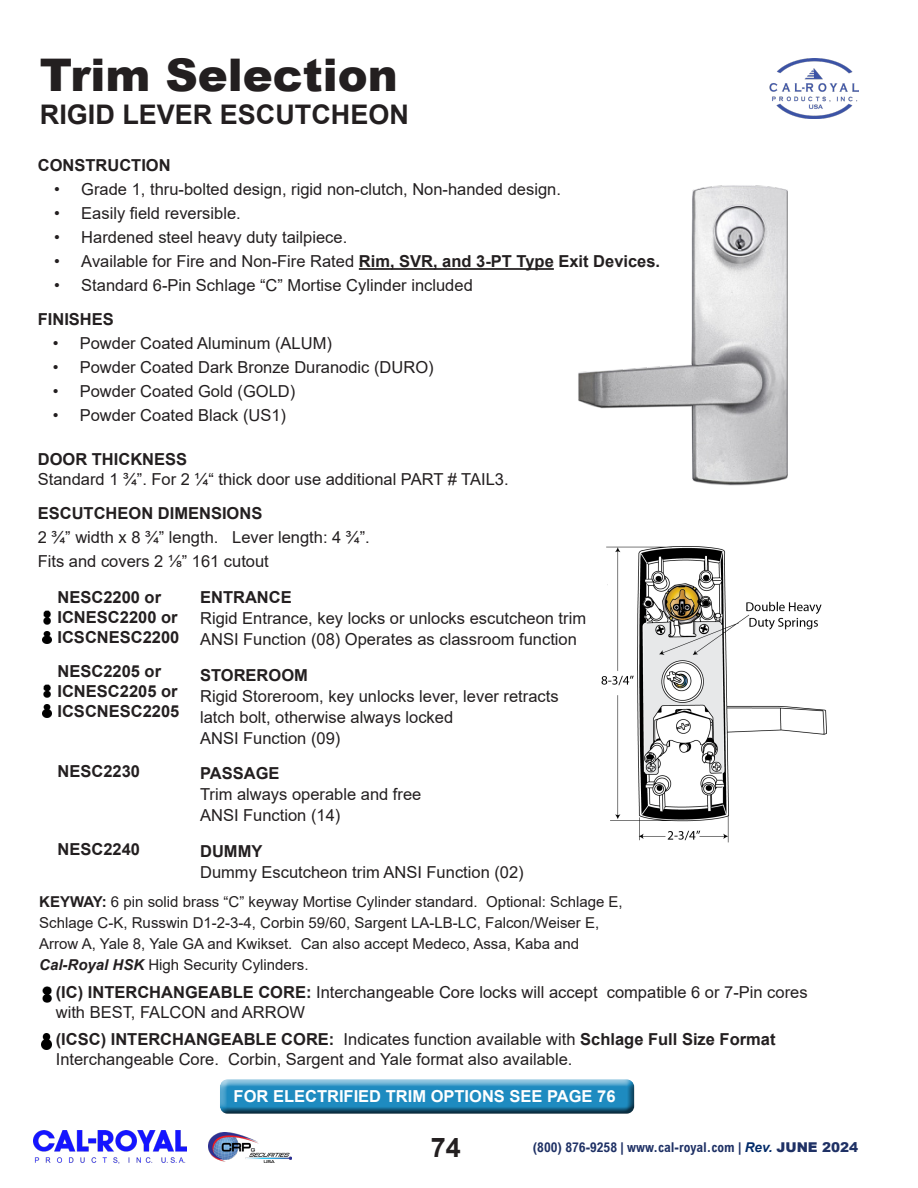
<style>
.page{position:relative;width:918px;height:1188px;background:#fff}
.page>*{position:absolute;margin:0;border:0;box-sizing:border-box;transform-origin:0 0}
.t1{font:900 45px "Arial";color:#231f20}
.t2{font:700 27px "Arial";color:#231f20}
.t3{font:16.5px/19.8px "Arial";color:#231f20}
.t4{font:700 16.5px "Arial";color:#231f20}
.t5{font:700 16.5px "Arial";color:#fff}
.t6{font:15px/21px "Arial";color:#231f20}
.t7{font:700 condensed 13.5px "Arial";color:#1f3165}
.s1{font-weight:700}
.s2{font-weight:700;font-style:italic}
.s3{font-style:italic;font-stretch:normal;color:#002a69}
.s4{font-weight:900;font-stretch:normal}
</style>
<div class="page">
<img style="left:770px;top:59px;width:88px;height:60px">
<img style="left:33px;top:1130px;width:153px;height:34px">
<img style="left:208px;top:1133px;width:84px;height:29px">
<hr style="left:359px;top:268px;width:195px;height:2px;background:#231f20">
<div style="left:217px;top:1078px;width:419px;height:32px;background:#beddec"></div>
<div style="left:217px;top:1080px;width:419px;height:35px;background:#231f20;opacity:.75"></div>
<img style="left:578px;top:185px;width:209px;height:301px">
<img style="left:601px;top:546px;width:225px;height:297px">
<svg style="left:44px;top:611px;width:7px;height:13px"></svg>
<svg style="left:43px;top:631px;width:8px;height:13px"></svg>
<img style="left:44px;top:684px;width:7px;height:14px">
<svg style="left:43px;top:705px;width:8px;height:12px"></svg>
<img style="left:42px;top:986px;width:9px;height:17px">
<img style="left:41px;top:1034px;width:11px;height:16px">
<p class="t1" style="left:40px;top:42px;width:360px">Trim Selection</p>
<p class="t2" style="left:40px;top:95px;width:371px">RIGID LEVER ESCUTCHEON</p>
<p class="t4" style="left:38px;top:154px;width:134px">CONSTRUCTION</p>
<p class="t3" style="left:54px;top:179px;width:508px">• Grade 1, thru-bolted design, rigid non-clutch, Non-handed design.</p>
<p class="t3" style="left:54px;top:203px;width:188px">• Easily field reversible.</p>
<p class="t3" style="left:54px;top:227px;width:294px">• Hardened steel heavy duty tailpiece.</p>
<p class="t3" style="left:54px;top:251px;width:607px">• Available for Fire and Non-Fire Rated <span class="s1">Rim, SVR, and 3-PT Type Exit Devices.</span></p>
<p class="t3" style="left:54px;top:275px;width:420px">• Standard 6-Pin Schlage “C” Mortise Cylinder included</p>
<p class="t4" style="left:38px;top:308px;width:78px">FINISHES</p>
<p class="t3" style="left:53px;top:334px;width:281px">• Powder Coated Aluminum (ALUM)</p>
<p class="t3" style="left:53px;top:358px;width:382px">• Powder Coated Dark Bronze Duranodic (DURO)</p>
<p class="t3" style="left:53px;top:382px;width:244px">• Powder Coated Gold (GOLD)</p>
<p class="t3" style="left:53px;top:406px;width:235px">• Powder Coated Black (US1)</p>
<p class="t4" style="left:38px;top:448px;width:151px">DOOR THICKNESS</p>
<p class="t3" style="left:38px;top:469px;width:472px">Standard 1 ¾”. For 2 ¼“ thick door use additional PART # TAIL3.</p>
<p class="t4" style="left:38px;top:502px;width:226px">ESCUTCHEON DIMENSIONS</p>
<p class="t3" style="left:38px;top:527px;width:334px">2 ¾” width x 8 ¾” length. Lever length: 4 ¾”.</p>
<p class="t3" style="left:38px;top:551px;width:233px">Fits and covers 2 ⅛” 161 cutout</p>
<p class="t4" style="left:57px;top:586px;width:105px">NESC2200 or</p>
<p class="t4" style="left:57px;top:606px;width:122px">ICNESC2200 or</p>
<p class="t4" style="left:57px;top:626px;width:123px">ICSCNESC2200</p>
<p class="t4" style="left:57px;top:660px;width:105px">NESC2205 or</p>
<p class="t4" style="left:57px;top:680px;width:122px">ICNESC2205 or</p>
<p class="t4" style="left:57px;top:699px;width:123px">ICSCNESC2205</p>
<p class="t4" style="left:57px;top:760px;width:84px">NESC2230</p>
<p class="t4" style="left:57px;top:837px;width:84px">NESC2240</p>
<p class="t4" style="left:200px;top:586px;width:93px">ENTRANCE</p>
<p class="t3" style="left:200px;top:609px;width:388px">Rigid Entrance, key locks or unlocks escutcheon trim</p>
<p class="t3" style="left:200px;top:630px;width:378px">ANSI Function (08) Operates as classroom function</p>
<p class="t4" style="left:200px;top:663px;width:109px">STOREROOM</p>
<p class="t3" style="left:200px;top:685px;width:360px;line-height:21px">Rigid Storeroom, key unlocks lever, lever retracts latch bolt, otherwise always locked</p>
<p class="t3" style="left:200px;top:720px;width:142px;line-height:35.4px">ANSI Function (09)<br><span class="s1">PASSAGE</span></p>
<p class="t3" style="left:200px;top:784px;width:223px">Trim always operable and free</p>
<p class="t3" style="left:200px;top:805px;width:142px">ANSI Function (14)</p>
<p class="t4" style="left:200px;top:839px;width:64px">DUMMY</p>
<p class="t3" style="left:200px;top:862px;width:325px">Dummy Escutcheon trim ANSI Function (02)</p>
<p class="t6" style="left:39px;top:891px;width:585px"><span class="s1">KEYWAY:</span> 6 pin solid brass “C” keyway Mortise Cylinder standard. Optional: Schlage E,<br>Schlage C-K, Russwin D1-2-3-4, Corbin 59/60, Sargent LA-LB-LC, Falcon/Weiser E,</p>
<p class="t6" style="left:39px;top:933px;width:542px">Arrow A, Yale 8, Yale GA and Kwikset. Can also accept Medeco, Assa, Kaba and</p>
<p class="t6" style="left:39px;top:954px;width:271px"><span class="s2">Cal-Royal HSK</span> High Security Cylinders.</p>
<p class="t3" style="left:56px;top:982px;width:753px"><span class="s1">(IC) INTERCHANGEABLE CORE:</span> Interchangeable Core locks will accept compatible 6 or 7-Pin cores with BEST, FALCON and ARROW</p>
<p class="t3" style="left:56px;top:1029px;width:721px"><span class="s1">(ICSC) INTERCHANGEABLE CORE:</span> Indicates function available with <span class="s1">Schlage Full Size Format<br></span>Interchangeable Core. Corbin, Sargent and Yale format also available.</p>
<p class="t5" style="left:234px;top:1084px;width:383px">FOR ELECTRIFIED TRIM OPTIONS SEE PAGE 76</p>
<h2 class="t2" style="left:431px;top:1129px;width:32px">74</h2>
<p class="t7" style="left:533px;top:1140px;width:327px">(800) 876-9258 | www.cal-royal.com | <span class="s3">Rev.</span> <span class="s4">JUNE 2024</span></p>
</div>
